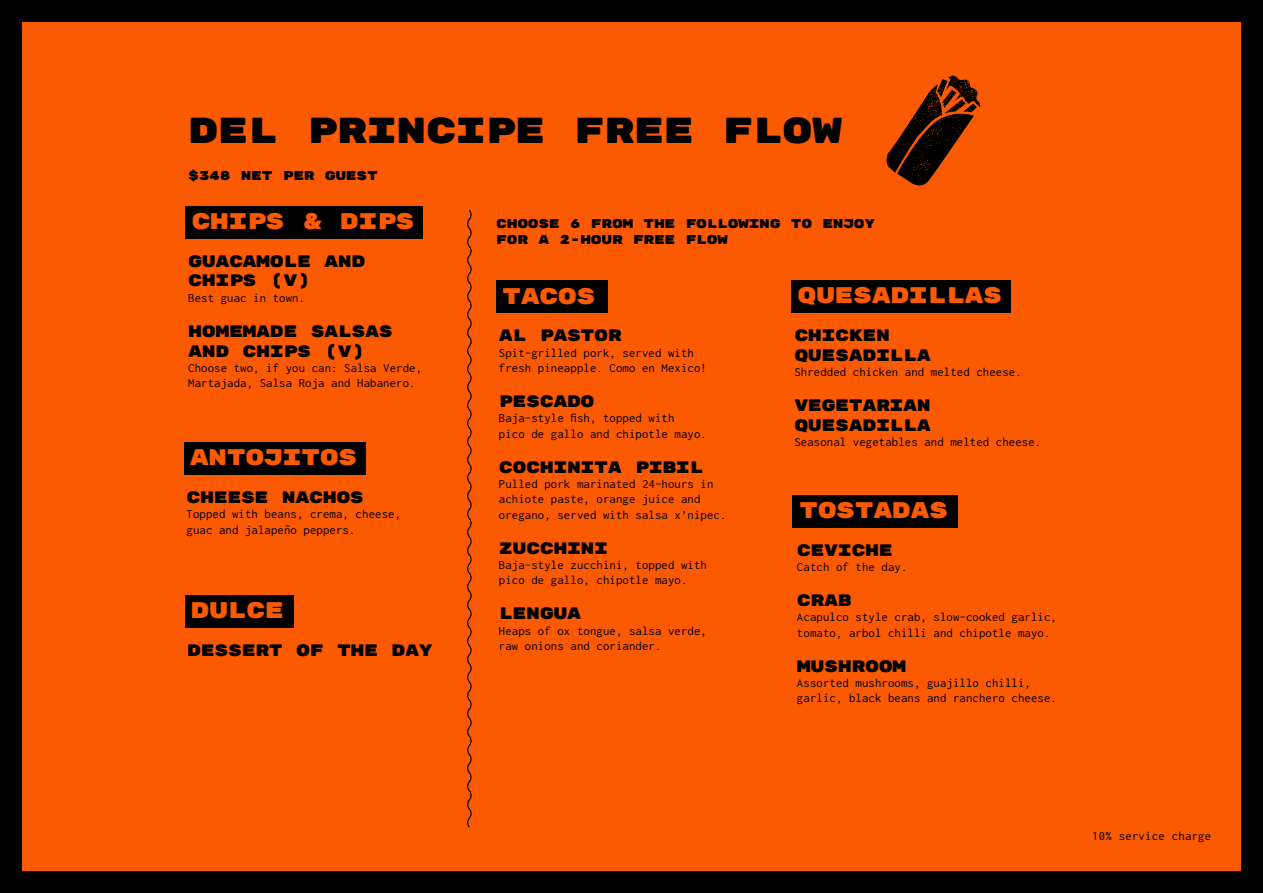
<style>
.page{position:relative;width:1263px;height:893px;background:#fc5a02}
.page>*{position:absolute;margin:0;border:0;box-sizing:border-box;transform-origin:0 0}
.t1{font:36px "Rubik Mono One";letter-spacing:-.025em;color:#000}
.t2{font:22.5px "Rubik Mono One";letter-spacing:-.025em;color:#fc5a02}
.t3{font:16.5px/19.8px "Rubik Mono One";letter-spacing:-.025em;color:#000}
.t4{font:12.75px/15.3px "Inconsolata";letter-spacing:.01em;color:#000}
.t5{font:12.75px/15.3px "Rubik Mono One";letter-spacing:-.025em;color:#000}
</style>
<div class="page">
<div style="left:0;top:0;width:1263px;height:21px;background:#000"></div>
<div style="left:0;top:872px;width:1263px;height:21px;background:#000"></div>
<div style="left:1242px;top:0;width:21px;height:893px;background:#000"></div>
<div style="left:0;top:0;width:21px;height:893px;background:#000"></div>
<div style="left:185px;top:206px;width:238px;height:32px;background:#000"></div>
<div style="left:792px;top:495px;width:165px;height:32px;background:#000"></div>
<div style="left:496px;top:281px;width:112px;height:32px;background:#000"></div>
<div style="left:792px;top:280px;width:219px;height:33px;background:#000"></div>
<div style="left:185px;top:595px;width:108px;height:33px;background:#000"></div>
<div style="left:184px;top:442px;width:182px;height:33px;background:#000"></div>
<svg style="left:886px;top:75px;width:94px;height:111px"></svg>
<svg style="left:467px;top:209px;width:5px;height:619px"></svg>
<h1 class="t1" style="left:188px;top:114px;width:656px">DEL PRINCIPE FREE FLOW</h1>
<p class="t5" style="left:188px;top:168px;width:191px">$348 NET PER GUEST</p>
<h2 class="t2" style="left:191px;top:211px;width:225px">CHIPS &amp; DIPS</h2>
<p class="t3" style="left:188px;top:251px;width:179px">GUACAMOLE AND<br>CHIPS (V)</p>
<p class="t4" style="left:188px;top:291px;width:118px">Best guac in town.</p>
<p class="t3" style="left:188px;top:322px;width:206px">HOMEMADE SALSAS<br>AND CHIPS (V)</p>
<p class="t4" style="left:188px;top:361px;width:235px">Choose two, if you can: Salsa Verde,<br>Martajada, Salsa Roja and Habanero.</p>
<h2 class="t2" style="left:190px;top:447px;width:169px">ANTOJITOS</h2>
<p class="t3" style="left:187px;top:488px;width:179px">CHEESE NACHOS</p>
<p class="t4" style="left:187px;top:506px;width:216px">Topped with beans, crema, cheese, guac and jalapeño peppers.</p>
<h2 class="t2" style="left:190px;top:600px;width:95px">DULCE</h2>
<p class="t3" style="left:187px;top:641px;width:247px">DESSERT OF THE DAY</p>
<p class="t5" style="left:496px;top:217px;width:380px">CHOOSE 6 FROM THE FOLLOWING TO ENJOY<br>FOR A 2-HOUR FREE FLOW</p>
<h2 class="t2" style="left:502px;top:286px;width:95px">TACOS</h2>
<h2 class="t2" style="left:797px;top:285px;width:206px">QUESADILLAS</h2>
<p class="t3" style="left:499px;top:326px;width:124px">AL PASTOR</p>
<p class="t4" style="left:499px;top:345px;width:209px">Spit-grilled pork, served with fresh pineapple. Como en Mexico!</p>
<p class="t3" style="left:499px;top:392px;width:97px">PESCADO</p>
<p class="t4" style="left:499px;top:410px;width:209px">Baja-style fish, topped with<br>pico de gallo and chipotle mayo.</p>
<p class="t3" style="left:499px;top:458px;width:206px">COCHINITA PIBIL</p>
<p class="t4" style="left:499px;top:476px;width:229px">Pulled pork marinated 24-hours in achiote paste, orange juice and oregano, served with salsa x’nipec.</p>
<p class="t3" style="left:499px;top:539px;width:111px">ZUCCHINI</p>
<p class="t4" style="left:499px;top:557px;width:209px">Baja-style zucchini, topped with pico de gallo, chipotle mayo.</p>
<p class="t3" style="left:499px;top:604px;width:84px">LENGUA</p>
<p class="t4" style="left:499px;top:623px;width:209px">Heaps of ox tongue, salsa verde, raw onions and coriander.</p>
<p class="t3" style="left:794px;top:326px;width:138px">CHICKEN<br>QUESADILLA</p>
<p class="t4" style="left:794px;top:365px;width:229px">Shredded chicken and melted cheese.</p>
<p class="t3" style="left:794px;top:396px;width:138px">VEGETARIAN<br>QUESADILLA</p>
<p class="t4" style="left:794px;top:436px;width:248px">Seasonal vegetables and melted cheese.</p>
<h2 class="t2" style="left:799px;top:500px;width:151px">TOSTADAS</h2>
<p class="t3" style="left:797px;top:540px;width:97px">CEVICHE</p>
<p class="t4" style="left:797px;top:560px;width:112px">Catch of the day.</p>
<p class="t3" style="left:797px;top:591px;width:56px">CRAB</p>
<p class="t4" style="left:797px;top:609px;width:261px">Acapulco style crab, slow-cooked garlic, tomato, arbol chilli and chipotle mayo.</p>
<p class="t3" style="left:797px;top:657px;width:111px">MUSHROOM</p>
<p class="t4" style="left:797px;top:676px;width:261px">Assorted mushrooms, guajillo chilli, garlic, black beans and ranchero cheese.</p>
<p class="t4" style="left:1092px;top:829px;width:121px">10% service charge</p>
</div>
